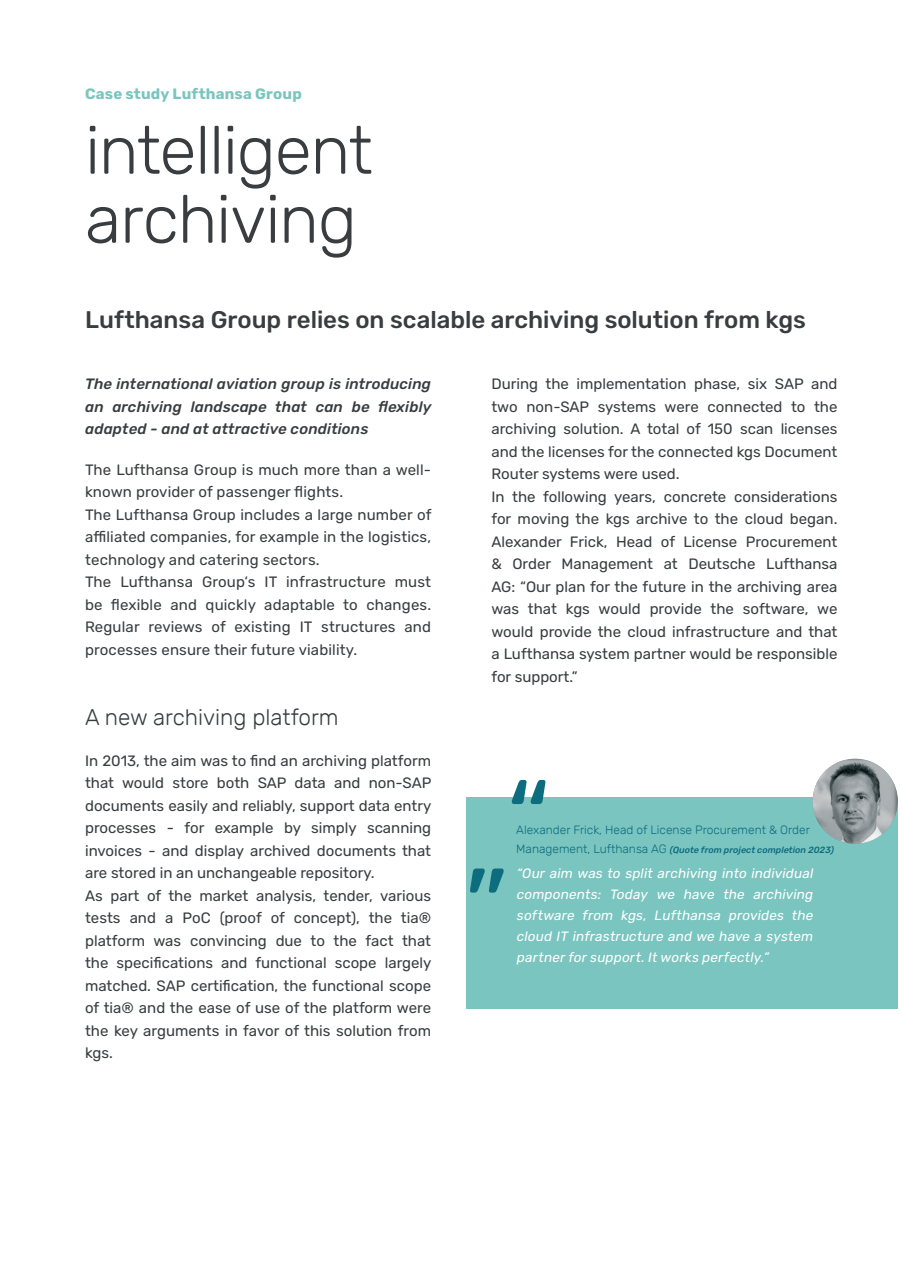
<style>
.page{position:relative;width:902px;height:1272px;background:#fff}
.page>*{position:absolute;margin:0;border:0;box-sizing:border-box;transform-origin:0 0}
.t1{font:300 67.5px/69px "Rubik";letter-spacing:-.02em;color:#393d3f}
.t2{font:500 24px "Rubik";color:#393d3f}
.t3{font:300 22.5px "Rubik";color:#393d3f}
.t4{font:15px/22.5px "Rubik";color:#393d3f}
.t5{font:italic 500 15px/22.5px "Rubik";letter-spacing:.01em;color:#393d3f;text-align:justify}
.t6{font:700 15px "Rubik";letter-spacing:.01em;color:#79c6be}
.t7{font:italic 13.5px/21px "Rubik";color:#fff;text-align:justify}
.t8{font:300 12px "Rubik";color:#0d6d7e}
.t9{font:italic 500 9px "Rubik";color:#0d6d7e}
.s1{font-weight:300;font-style:normal;font-size:12px}
</style>
<div class="page">
<div style="left:466px;top:797px;width:431px;height:211px;background:#7bc5c0"></div>
<img style="left:812px;top:760px;width:85px;height:83px">
<svg style="left:470px;top:780px;width:75px;height:112px"></svg>
<p class="t6" style="left:85px;top:85px;width:218px">Case study Lufthansa Group</p>
<h1 class="t1" style="left:85px;top:118px;width:289px">intelligent archiving</h1>
<h2 class="t2" style="left:85px;top:306px;width:722px">Lufthansa Group relies on scalable archiving solution from kgs</h2>
<p class="t5" style="left:85px;top:373px;width:348px">The international aviation group is introducing an archiving landscape that can be flexibly adapted - and at attractive conditions</p>
<p class="t4" style="left:85px;top:458px;width:348px">The Lufthansa Group is much more than a well&shy;known provider of passenger flights.<br>The Lufthansa Group includes a large number of affiliated companies, for example in the logistics, technology and catering sectors.<br>The Lufthansa Group‘s IT infrastructure must be flexible and quickly adaptable to changes.<br>Regular reviews of existing IT structures and processes ensure their future viability.</p>
<h3 class="t3" style="left:85px;top:704px;width:255px">A new archiving platform</h3>
<p class="t4" style="left:85px;top:749px;width:348px">In 2013, the aim was to find an archiving platform that would store both SAP data and non-SAP documents easily and reliably, support data entry processes - for example by simply scanning invoices - and display archived documents that are stored in an unchangeable repository.<br>As part of the market analysis, tender, various tests and a PoC (proof of concept), the tia® platform was convincing due to the fact that the specifications and functional scope largely matched. SAP certification, the functional scope of tia® and the ease of use of the platform were the key arguments in favor of this solution from kgs.</p>
<p class="t4" style="left:491px;top:373px;width:347px">During the implementation phase, six SAP and two non-SAP systems were connected to the archiving solution. A total of 150 scan licenses and the licenses for the connected kgs Document Router systems were used.<br>In the following years, concrete considerations for moving the kgs archive to the cloud began.<br>Alexander Frick, Head of License Procurement &amp; Order Management at Deutsche Lufthansa AG: “Our plan for the future in the archiving area was that kgs would provide the software, we would provide the cloud infrastructure and that a Lufthansa system partner would be responsible for support.”</p>
<p class="t8" style="left:516px;top:822px;width:295px">Alexander Frick, Head of License Procurement &amp; Order</p>
<p class="t9" style="left:516px;top:844px;width:319px"><span class="s1">Management, Lufthansa AG</span> (Quote from project completion 2023)</p>
<p class="t7" style="left:516px;top:862px;width:301px">“Our aim was to split archiving into individual components: Today we have the archiving software from kgs, Lufthansa provides the cloud IT infrastructure and we have a system partnerforsupport.It works perfectly.”</p>
</div>
